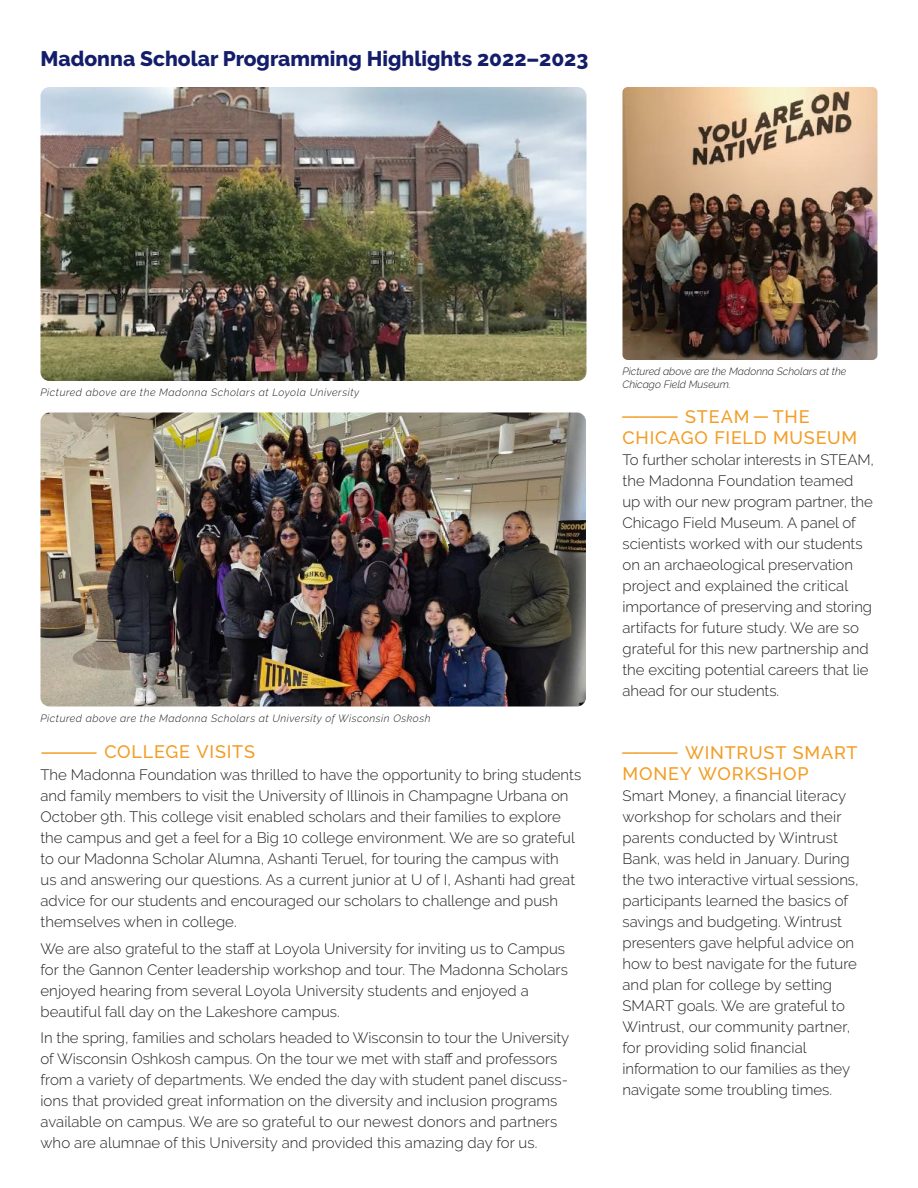
<style>
.page{position:relative;width:918px;height:1188px;background:#fff}
.page>*{position:absolute;margin:0;border:0;box-sizing:border-box;transform-origin:0 0}
.Section_Title{font:800 21px "Raleway";color:#131d6a}
.Body_Headers{font:500 18px/21px "Raleway";letter-spacing:.045em;color:#f29d25}
.Newletter_Body_Copy{font:300 15px/21px "Raleway";color:#231f20}
.Photo_Captions{font:italic 300 10.5px "Raleway";letter-spacing:.05em;color:#231f20}
.Photo_Captions-2{font:italic 300 10.5px/13.5px "Raleway";color:#231f20}
</style>
<div class="page">
<img style="left:622px;top:87px;width:256px;height:273px">
<img style="left:40px;top:412px;width:546px;height:294px">
<img style="left:40px;top:87px;width:546px;height:294px">
<p class="Section_Title" style="left:40px;top:47px;width:549px">Madonna Scholar Programming Highlights 2022–2023</p>
<p class="Photo_Captions" style="left:40px;top:387px;width:320px">Pictured above are the Madonna Scholars at Loyola University</p>
<p class="Photo_Captions" style="left:40px;top:712px;width:392px">Pictured above are the Madonna Scholars at University of Wisconsin Oskosh</p>
<p class="Body_Headers" style="left:40px;top:741px;width:216px">———— COLLEGE VISITS</p>
<p class="Newletter_Body_Copy" style="left:40px;top:765px;width:542px">The Madonna Foundation was thrilled to have the opportunity to bring students and family members to visit the University of Illinois in Champagne Urbana on October 9th. This college visit enabled scholars and their families to explore the campus and get a feel for a Big 10 college environment. We are so grateful to our Madonna Scholar Alumna, Ashanti Teruel, for touring the campus with<br>us and answering our questions. As a current junior at U of I, Ashanti had great advice for our students and encouraged our scholars to challenge and push themselves when in college.</p>
<p class="Newletter_Body_Copy" style="left:40px;top:938px;width:529px">We are also grateful to the staff at Loyola University for inviting us to Campus for the Gannon Center leadership workshop and tour. The Madonna Scholars enjoyed hearing from several Loyola University students and enjoyed a beautiful fall day on the Lakeshore campus.</p>
<p class="Newletter_Body_Copy" style="left:40px;top:1027px;width:530px">In the spring, families and scholars headed to Wisconsin to tour the University of Wisconsin Oshkosh campus. On the tour we met with staff and professors from a variety of departments. We ended the day with student panel discuss&shy;ions that provided great information on the diversity and inclusion programs available on campus. We are so grateful to our newest donors and partners who are alumnae of this University and provided this amazing day for us.</p>
<p class="Photo_Captions-2" style="left:622px;top:364px;width:225px">Pictured above are the Madonna Scholars at the<br>Chicago Field Museum.</p>
<p class="Body_Headers" style="left:621px;top:407px;width:238px">———— STEAM — THE<br>CHICAGO FIELD MUSEUM</p>
<p class="Newletter_Body_Copy" style="left:622px;top:450px;width:253px">To further scholar interests in STEAM, the Madonna Foundation teamed up with our new program partner, the Chicago Field Museum. A panel of scientists worked with our students on an archaeological preservation project and explained the critical importance of preserving and storing artifacts for future study. We are so grateful for this new partnership and the exciting potential careers that lie ahead for our students.</p>
<p class="Body_Headers" style="left:621px;top:743px;width:238px">———— WINTRUST SMART<br>MONEY WORKSHOP</p>
<p class="Newletter_Body_Copy" style="left:622px;top:786px;width:238px">Smart Money, a financial literacy workshop for scholars and their parents conducted by Wintrust Bank, was held in January. During the two interactive virtual sessions, participants learned the basics of savings and budgeting. Wintrust presenters gave helpful advice on how to best navigate for the future and plan for college by setting SMART goals. We are grateful to Wintrust, our community partner, for providing solid financial information to our families as they navigate some troubling times.</p>
</div>
